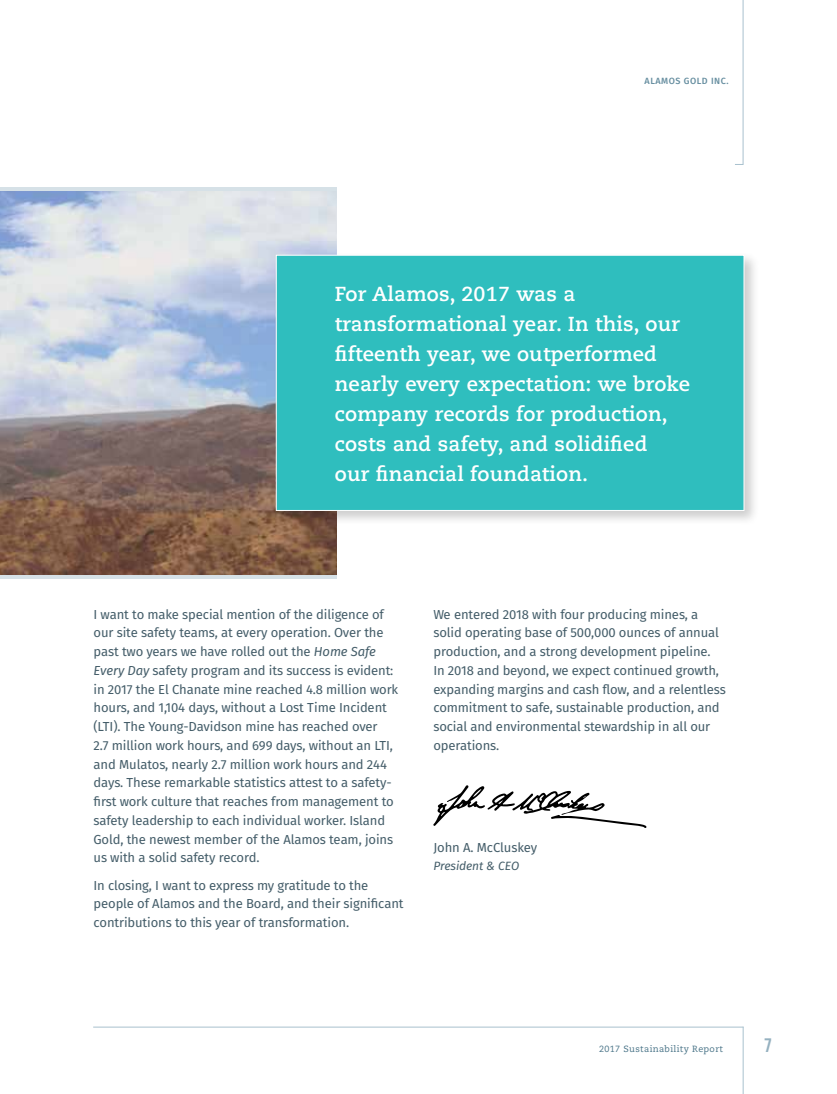
<style>
.page{position:relative;width:837px;height:1094px;background:#fff}
.page>*{position:absolute;margin:0;border:0;box-sizing:border-box;transform-origin:0 0}
.t1{font:700 20.25px/30px "Caecilia";letter-spacing:.01em;color:#fff}
.t2{font:19.5px "Bebas Neue";color:#95b1c0}
.t3{font:13.05px/18.8px "Fira Sans";letter-spacing:-.01em;color:#445d69}
.t4{font:italic 12px "Fira Sans";letter-spacing:-.01em;color:#445d69}
.t5{font:9px "Caecilia LT Std";letter-spacing:.04em;color:#477286}
.t6{font:500 9px "Fira Sans";letter-spacing:.06em;color:#658d9f}
.s1{font-style:italic}
</style>
<div class="page">
<hr style="left:93px;top:1026px;width:651px;height:1px;background:#a8c1ce">
<hr style="left:743px;top:1026px;width:1px;height:68px;background:#a8c1ce">
<svg style="left:735px;top:0;width:9px;height:165px"></svg>
<div style="left:0;top:187px;width:337px;height:391px;background:linear-gradient(to right,#d6e1e7,#d6e1e7)"></div>
<svg style="left:433px;top:785px;width:214px;height:43px"></svg>
<img style="left:0;top:191px;width:337px;height:383px">
<div style="left:273px;top:252px;width:486px;height:274px;background:#000;opacity:.2"></div>
<div style="left:276px;top:255px;width:468px;height:256px;background:#2fbebe;border:1px solid #fff"></div>
<p class="t6" style="left:645px;top:74px;width:86px">ALAMOS GOLD INC.</p>
<h1 class="t1" style="left:335px;top:279px;width:357px">For Alamos, 2017 was a transformational year. In this, our fifteenth year, we outperformed nearly every expectation: we broke company records for production, costs and safety, and solidified<br>our financial foundation.</h1>
<p class="t3" style="left:94px;top:605px;width:306px">I want to make special mention of the diligence of our site safety teams, at every operation. Over the past two years we have rolled out the <span class="s1">Home Safe Every Day</span> safety program and its success is evident: in 2017 the El Chanate mine reached 4.8 million work hours, and 1,104 days, without a Lost Time Incident (LTI). The Young-Davidson mine has reached over<br>2.7 million work hours, and 699 days, without an LTI, and Mulatos, nearly 2.7 million work hours and 244 days. These remarkable statistics attest to a safety&shy;first work culture that reaches from management to safety leadership to each individual worker. Island Gold, the newest member of the Alamos team, joins us with a solid safety record.</p>
<p class="t3" style="left:94px;top:876px;width:312px">In closing, I want to express my gratitude to the people of Alamos and the Board, and their significant contributions to this year of transformation.</p>
<p class="t3" style="left:433px;top:605px;width:294px">We entered 2018 with four producing mines, a solid operating base of 500,000 ounces of annual production, and a strong development pipeline.<br>In 2018 and beyond, we expect continued growth, expanding margins and cash flow, and a relentless commitment to safe, sustainable production, and social and environmental stewardship in all our operations.</p>
<p class="t3" style="left:433px;top:838px;width:105px">John A. McCluskey</p>
<p class="t4" style="left:433px;top:857px;width:87px">President &amp; CEO</p>
<p class="t5" style="left:599px;top:1043px;width:125px">2017 Sustainability Report</p>
<h2 class="t2" style="left:764px;top:1034px;width:9px">7</h2>
</div>
